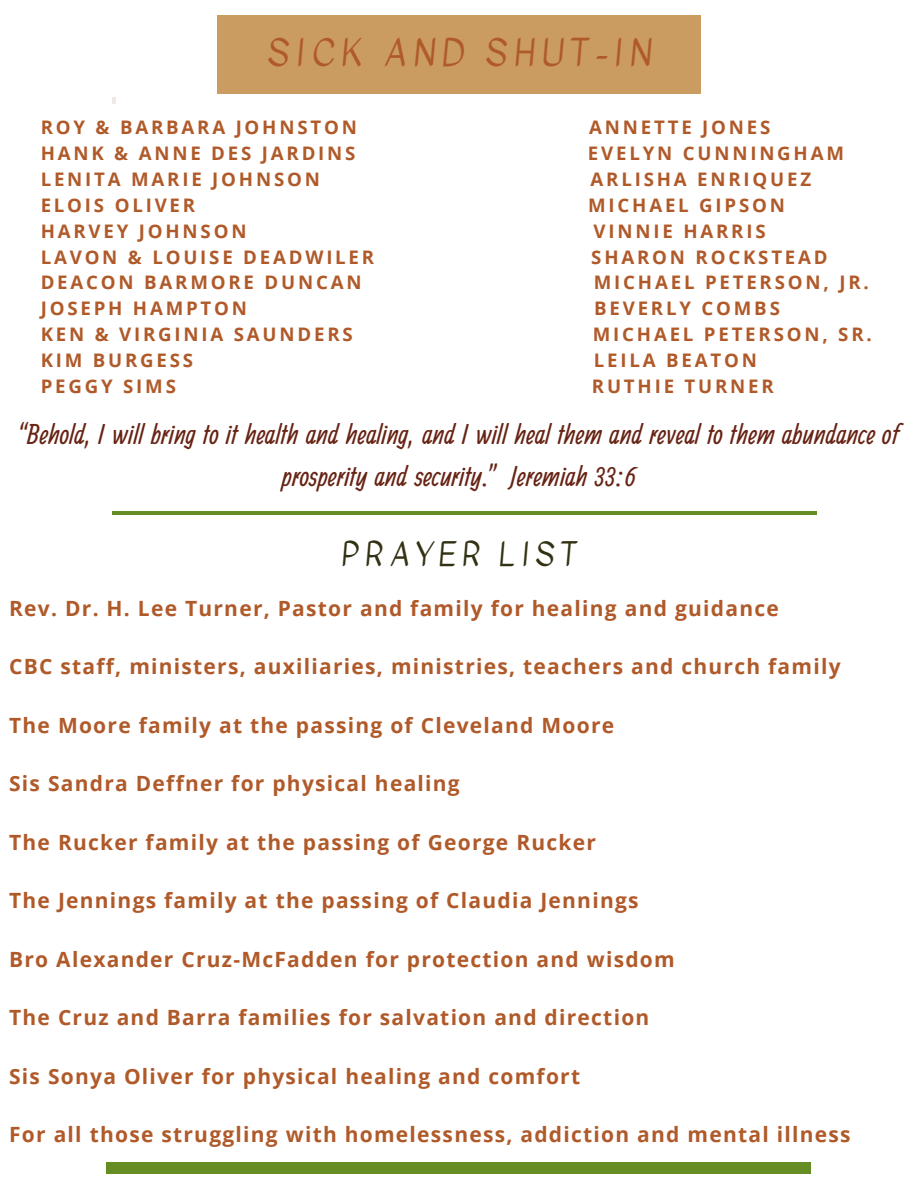
<style>
.page{position:relative;width:918px;height:1188px;background:#fff}
.page>*{position:absolute;margin:0;border:0;box-sizing:border-box;transform-origin:0 0}
.t1{font:36px "Kavivanar";letter-spacing:.18em;color:#b05a2a}
.t2{font:31.5px "Kavivanar";letter-spacing:.18em;color:#333113}
.t3{font:30px/41.7px "Ranga";color:#672314;text-align:center}
.t4{font:700 21px "Open Sans";letter-spacing:.06em;color:#b05a2a}
.t5{font:700 18.75px "Open Sans";letter-spacing:.15em;color:#b05a2a}
</style>
<div class="page">
<svg style="left:112px;top:98px;width:3px;height:6px"></svg>
<div style="left:217px;top:16px;width:484px;height:77px;background:#ca9c61"></div>
<hr style="left:112px;top:511px;width:704px;height:3px;background:#658d23">
<div style="left:107px;top:1162px;width:704px;height:12px;background:#658d23"></div>
<p class="t1" style="left:267px;top:26px;width:386px">SICK AND SHUT-IN</p>
<p class="t5" style="left:41px;top:114px;width:318px">ROY &amp; BARBARA JOHNSTON</p>
<p class="t5" style="left:589px;top:114px;width:183px">ANNETTE JONES</p>
<p class="t5" style="left:41px;top:140px;width:316px">HANK &amp; ANNE DES JARDINS</p>
<p class="t5" style="left:588px;top:140px;width:258px">EVELYN CUNNINGHAM</p>
<p class="t5" style="left:41px;top:166px;width:281px">LENITA MARIE JOHNSON</p>
<p class="t5" style="left:591px;top:166px;width:222px">ARLISHA ENRIQUEZ</p>
<p class="t5" style="left:41px;top:192px;width:156px">ELOIS OLIVER</p>
<p class="t5" style="left:588px;top:192px;width:198px">MICHAEL GIPSON</p>
<p class="t5" style="left:41px;top:218px;width:207px">HARVEY JOHNSON</p>
<p class="t5" style="left:594px;top:218px;width:174px">VINNIE HARRIS</p>
<p class="t5" style="left:41px;top:244px;width:335px">LAVON &amp; LOUISE DEADWILER</p>
<p class="t5" style="left:591px;top:244px;width:238px">SHARON ROCKSTEAD</p>
<p class="t5" style="left:41px;top:269px;width:322px">DEACON BARMORE DUNCAN</p>
<p class="t5" style="left:594px;top:269px;width:276px">MICHAEL PETERSON, JR.</p>
<p class="t5" style="left:41px;top:295px;width:208px">JOSEPH HAMPTON</p>
<p class="t5" style="left:594px;top:295px;width:187px">BEVERLY COMBS</p>
<p class="t5" style="left:41px;top:321px;width:314px">KEN &amp; VIRGINIA SAUNDERS</p>
<p class="t5" style="left:593px;top:321px;width:281px">MICHAEL PETERSON, SR.</p>
<p class="t5" style="left:41px;top:347px;width:154px">KIM BURGESS</p>
<p class="t5" style="left:594px;top:347px;width:164px">LEILA BEATON</p>
<p class="t5" style="left:41px;top:373px;width:137px">PEGGY SIMS</p>
<p class="t5" style="left:592px;top:373px;width:183px">RUTHIE TURNER</p>
<p class="t3" style="left:19px;top:415px;width:882px">“Behold, I will bring to it health and healing, and I will heal them and reveal to them abundance of prosperity and security.” Jeremiah 33:6</p>
<p class="t2" style="left:341px;top:532px;width:237px">PRAYER LIST</p>
<p class="t4" style="left:9px;top:593px;width:771px">Rev. Dr. H. Lee Turner, Pastor and family for healing and guidance</p>
<p class="t4" style="left:9px;top:652px;width:833px">CBC staff, ministers, auxiliaries, ministries, teachers and church family</p>
<p class="t4" style="left:9px;top:710px;width:607px">The Moore family at the passing of Cleveland Moore</p>
<p class="t4" style="left:9px;top:769px;width:452px">Sis Sandra Deffner for physical healing</p>
<p class="t4" style="left:9px;top:827px;width:588px">The Rucker family at the passing of George Rucker</p>
<p class="t4" style="left:9px;top:886px;width:631px">The Jennings family at the passing of Claudia Jennings</p>
<p class="t4" style="left:9px;top:944px;width:667px">Bro Alexander Cruz-McFadden for protection and wisdom</p>
<p class="t4" style="left:9px;top:1003px;width:642px">The Cruz and Barra families for salvation and direction</p>
<p class="t4" style="left:9px;top:1061px;width:573px">Sis Sonya Oliver for physical healing and comfort</p>
<p class="t4" style="left:9px;top:1120px;width:843px">For all those struggling with homelessness, addiction and mental illness</p>
</div>
